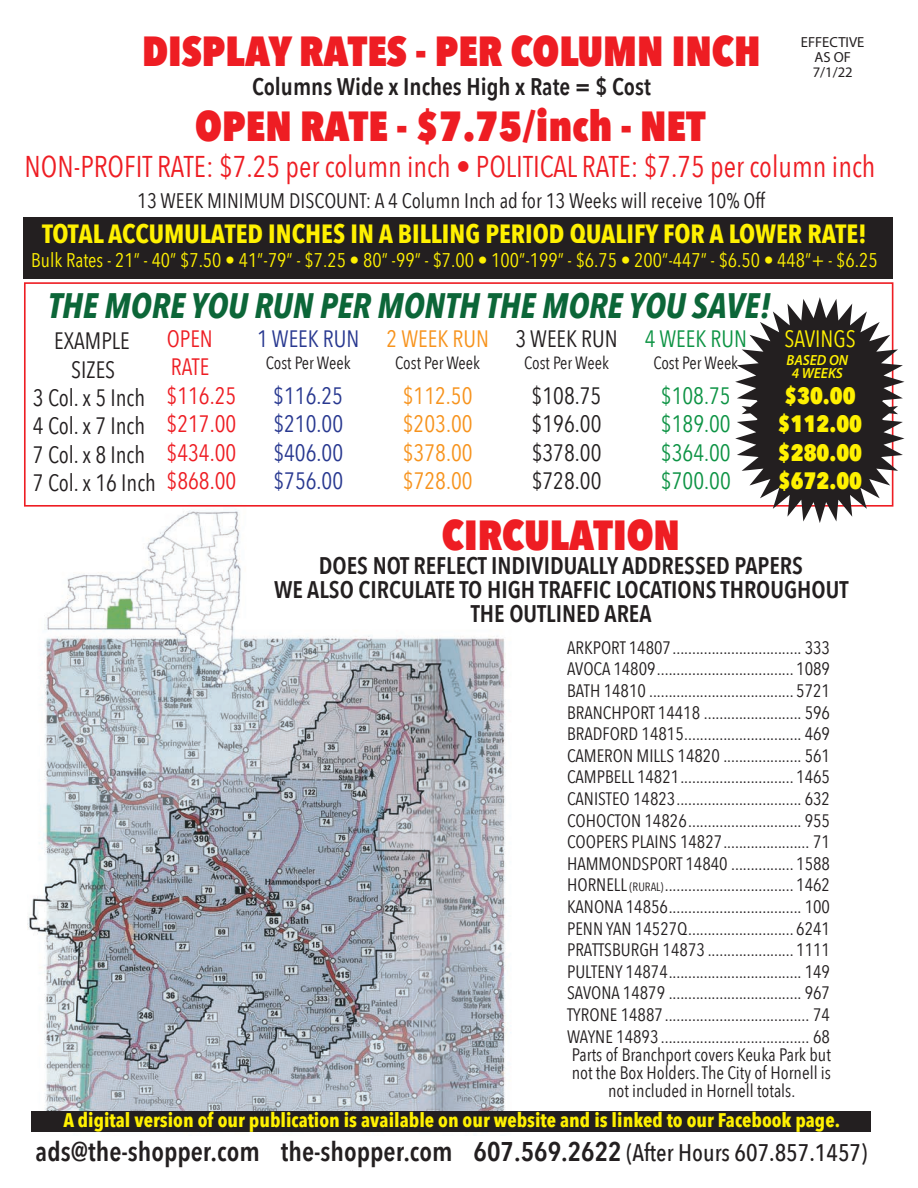
<style>
.page{position:relative;width:918px;height:1188px;background:#fff}
.page>*{position:absolute;margin:0;border:0;box-sizing:border-box;transform-origin:0 0}
.t1{font:800 42px "Avenir Next Condensed";color:#ee1d23}
.t2{font:italic 700 35.25px "Avenir Next Condensed";color:#0c6638}
.t3{font:30px "Avenir Next Condensed";color:#ee1d23}
.t4{font:600 27px "Avenir Next Condensed";color:#231f20}
.t5{font:700 26.4px "Avenir Next Condensed";color:#fff101}
.t6{font:600 24px/24px "Avenir Next Condensed";color:#231f20;text-align:center}
.t7{font:23.7px/28.5px "Avenir Next Condensed";color:#231f20;text-align:center}
.t8{font:23.7px "Avenir Next Condensed";color:#283890}
.t9{font:23.7px "Avenir Next Condensed";color:#ee1d23}
.t10{font:23.7px "Avenir Next Condensed";color:#f7931d}
.t11{font:23.7px "Avenir Next Condensed";color:#0d9344}
.t12{font:800 23.7px "Avenir Next Condensed";color:#fff101}
.t13{font:23.7px "Avenir Next Condensed";color:#fff101}
.t14{font:21px "Avenir Next Condensed";color:#231f20}
.t15{font:19.8px "Avenir Next Condensed";color:#fff101}
.t16{font:700 19.8px "Avenir Next Condensed";color:#fff101}
.t17{font:18px/21.6px "Avenir Next Condensed";color:#231f20;text-align:justify}
.t18{font:17.7px "Avenir Next Condensed";color:#231f20}
.t19{font:italic 600 14.7px/13.5px "Myriad Pro";color:#fff101;text-align:center}
.t20{font:14.55px/15px "Myriad Pro";color:#231f20;text-align:center}
.s1{color:#f7931d}
.s2{color:#231f20}
.s3{color:#0d9344}
.s4{font-size:12px}
.s5{font-weight:500;font-size:24px}
</style>
<div class="page">
<img style="left:27px;top:511px;width:479px;height:621px">
<div style="left:23px;top:217px;width:870px;height:62px;background:#231f20"></div>
<div style="left:32px;top:1111px;width:840px;height:21px;background:#231f20"></div>
<div style="left:24px;top:282px;width:869px;height:225px;border:2px solid #ee1d23"></div>
<svg style="left:735px;top:297px;width:170px;height:226px"></svg>
<h1 class="t1" style="left:142px;top:25px;width:620px">DISPLAY RATES - PER COLUMN INCH</h1>
<h3 class="t6" style="left:252px;top:74px;width:400px">Columns Wide x Inches High x Rate = $ Cost</h3>
<h1 class="t1" style="left:195px;top:100px;width:512px">OPEN RATE - $7.75/inch - NET</h1>
<h3 class="t3" style="left:25px;top:141px;width:852px">NON-PROFIT RATE: $7.25 per column inch • POLITICAL RATE: $7.75 per column inch</h3>
<p class="t14" style="left:137px;top:183px;width:629px">13 WEEK MINIMUM DISCOUNT: A 4 Column Inch ad for 13 Weeks will receive 10% Off</p>
<p class="t20" style="left:801px;top:35px;width:65px">EFFECTIVE<br>AS OF<br>7/1/22</p>
<h3 class="t5" style="left:42px;top:217px;width:826px">TOTAL ACCUMULATED INCHES IN A BILLING PERIOD QUALIFY FOR A LOWER RATE!</h3>
<p class="t15" style="left:31px;top:244px;width:848px">Bulk Rates - 21” - 40” $7.50 • 41”-79” - $7.25 • 80” -99” - $7.00 • 100”-199” - $6.75 • 200”-447” - $6.50 • 448”+ - $6.25</p>
<h2 class="t2" style="left:48px;top:284px;width:724px">THE MORE YOU RUN PER MONTH THE MORE YOU SAVE!</h2>
<h3 class="t7" style="left:33px;top:325px;width:124px">EXAMPLE<br>SIZES<br>3 Col. x 5 Inch<br>4 Col. x 7 Inch<br>7 Col. x 8 Inch<br>7 Col. x 16 Inch</h3>
<h3 class="t9" style="left:167px;top:318px;width:48px">OPEN</h3>
<h3 class="t8" style="left:257px;top:318px;width:491px">1 WEEK RUN <span class="s1">2 WEEK RUN</span> <span class="s2">3 WEEK RUN</span> <span class="s3">4 WEEK RUN</span></h3>
<h3 class="t13" style="left:784px;top:318px;width:73px">SAVINGS</h3>
<h3 class="t9" style="left:171px;top:347px;width:40px">RATE</h3>
<p class="t18" style="left:266px;top:348px;width:86px">Cost Per Week</p>
<p class="t18" style="left:395px;top:348px;width:86px">Cost Per Week</p>
<p class="t18" style="left:524px;top:348px;width:86px">Cost Per Week</p>
<p class="t18" style="left:653px;top:348px;width:86px">Cost Per Week</p>
<h3 class="t9" style="left:167px;top:375px;width:71px">$116.25</h3>
<h3 class="t8" style="left:273px;top:375px;width:71px">$116.25</h3>
<h3 class="t10" style="left:403px;top:375px;width:71px">$112.50</h3>
<h3 class="t7" style="left:532px;top:380px;width:71px">$108.75</h3>
<h3 class="t11" style="left:661px;top:375px;width:71px">$108.75</h3>
<h3 class="t12" style="left:784px;top:380px;width:73px">$30.00</h3>
<h3 class="t9" style="left:167px;top:404px;width:71px">$217.00</h3>
<h3 class="t8" style="left:273px;top:404px;width:71px">$210.00</h3>
<h3 class="t10" style="left:403px;top:404px;width:71px">$203.00</h3>
<h3 class="t7" style="left:532px;top:408px;width:71px">$196.00</h3>
<h3 class="t11" style="left:661px;top:404px;width:71px">$189.00</h3>
<h3 class="t12" style="left:778px;top:409px;width:86px">$112.00</h3>
<h3 class="t9" style="left:167px;top:432px;width:71px">$434.00</h3>
<h3 class="t8" style="left:273px;top:432px;width:71px">$406.00</h3>
<h3 class="t10" style="left:403px;top:432px;width:71px">$378.00</h3>
<h3 class="t7" style="left:532px;top:437px;width:71px">$378.00</h3>
<h3 class="t11" style="left:661px;top:432px;width:71px">$364.00</h3>
<h3 class="t12" style="left:778px;top:437px;width:86px">$280.00</h3>
<h3 class="t9" style="left:167px;top:460px;width:71px">$868.00</h3>
<h3 class="t8" style="left:273px;top:460px;width:71px">$756.00</h3>
<h3 class="t10" style="left:403px;top:460px;width:71px">$728.00</h3>
<h3 class="t7" style="left:532px;top:465px;width:71px">$728.00</h3>
<h3 class="t11" style="left:661px;top:460px;width:71px">$700.00</h3>
<h3 class="t12" style="left:778px;top:466px;width:86px">$672.00</h3>
<p class="t19" style="left:787px;top:352px;width:63px">BASED ON<br>4 WEEKS</p>
<h1 class="t1" style="left:442px;top:509px;width:240px">CIRCULATION</h1>
<h3 class="t6" style="left:274px;top:553px;width:576px">DOES NOT REFLECT INDIVIDUALLY ADDRESSED PAPERS<br>WE ALSO CIRCULATE TO HIGH TRAFFIC LOCATIONS THROUGHOUT<br>THE OUTLINED AREA</h3>
<p class="t17" style="left:567px;top:636px;width:264px">ARKPORT 14807................................. 333<br>AVOCA 14809................................... 1089<br>BATH 14810 ..................................... 5721<br>BRANCHPORT 14418 ......................... 596<br>BRADFORD 14815.............................. 469<br>CAMERON MILLS 14820 .................... 561<br>CAMPBELL 14821............................. 1465<br>CANISTEO 14823................................ 632<br>COHOCTON 14826............................. 955<br>COOPERS PLAINS 14827...................... 71<br>HAMMONDSPORT 14840 ................ 1588<br>HORNELL <span class="s4">(RURAL)</span>................................. 1462<br>KANONA 14856.................................. 100<br>PENN YAN 14527Q........................... 6241<br>PRATTSBURGH 14873 ...................... 1111<br>PULTENY 14874.................................. 149<br>SAVONA 14879 .................................. 967<br>TYRONE 14887..................................... 74<br>WAYNE 14893 ...................................... 68</p>
<p class="t17" style="left:572px;top:1044px;width:261px;line-height:18px;text-align:center">Parts of Branchport covers Keuka Park but not the Box Holders. The City of Hornell is not included in Hornell totals.</p>
<p class="t16" style="left:64px;top:1108px;width:778px">A digital version of our publication is available on our website and is linked to our Facebook page.</p>
<h3 class="t4" style="left:36px;top:1128px;width:833px">ads@the-shopper.com the-shopper.com 607.569.2622 <span class="s5">(After Hours 607.857.1457)</span></h3>
</div>
